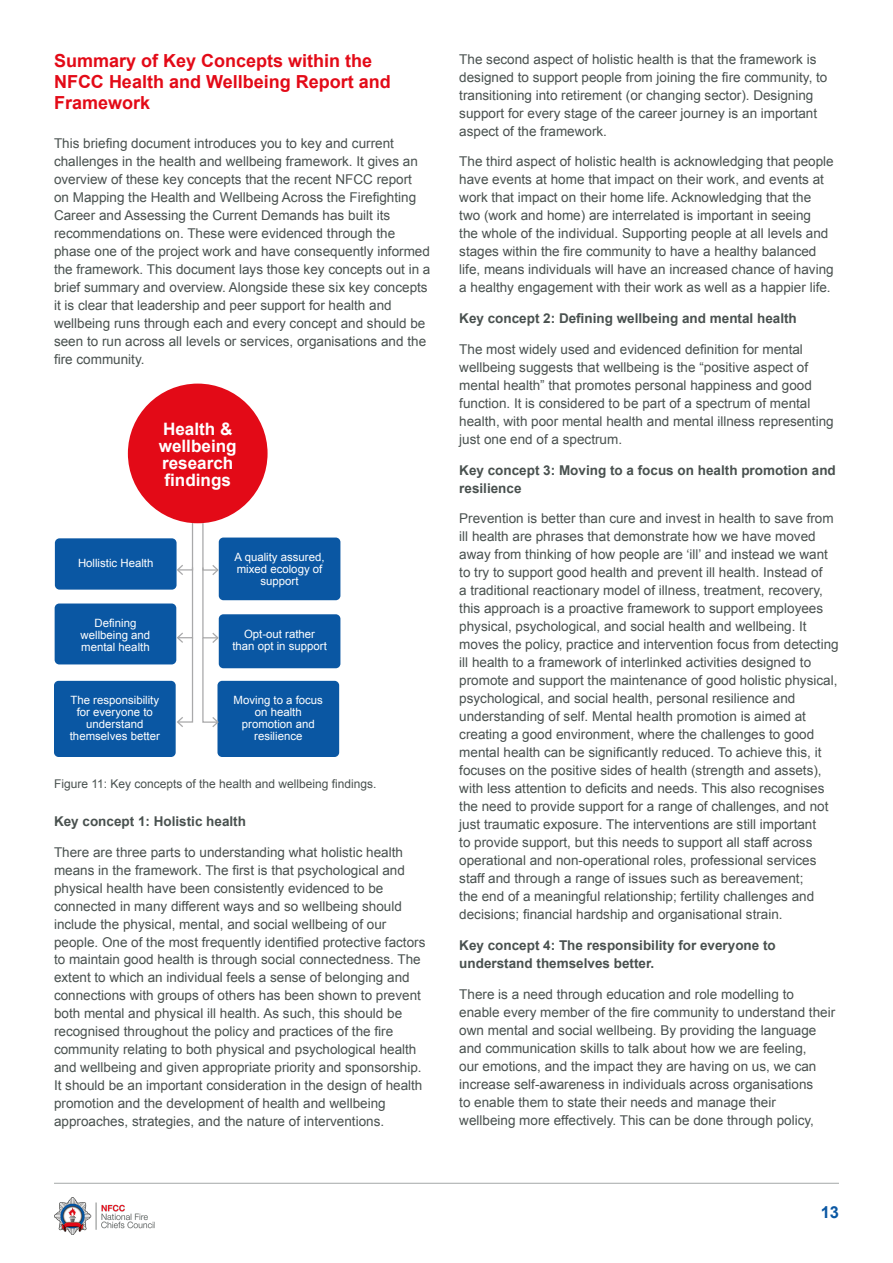
<style>
.page{position:relative;width:893px;height:1263px;background:#fff}
.page>*{position:absolute;margin:0;border:0;box-sizing:border-box;transform-origin:0 0}
.t1{font:700 18px/21px "Arial";color:#e30a17}
.t2{font:700 17.1px/17.1px "Arial";color:#fff;text-align:center}
.t3{font:700 16.5px "Arial";color:#0a57a3}
.t4{font:13.5px/18px "Arial";color:#49514f}
.t5{font:700 13.5px/18px "Arial";color:#49514f}
.t6{font:12px "Arial";color:#49514f}
.t7{font:11.4px/12px "Arial";color:#fff;text-align:center}
</style>
<div class="page">
<hr style="left:54px;top:1183px;width:785px;height:1px;background:#49514f">
<img style="left:54px;top:1197px;width:101px;height:37px">
<div style="left:55px;top:538px;width:122px;height:52px;background:#0a57a3;border-radius:5px"></div>
<div style="left:219px;top:537px;width:121px;height:63px;background:#0a57a3;border-radius:5px"></div>
<div style="left:219px;top:614px;width:121px;height:54px;background:#0a57a3;border-radius:5px"></div>
<div style="left:54px;top:681px;width:122px;height:76px;background:#0a57a3;border-radius:5px"></div>
<div style="left:217px;top:681px;width:122px;height:76px;background:#0a57a3;border-radius:5px"></div>
<div style="left:55px;top:603px;width:121px;height:61px;background:#0a57a3;border-radius:5px"></div>
<svg style="left:202px;top:522px;width:17px;height:205px"></svg>
<div style="left:128px;top:384px;width:140px;height:139px;background:#e30a17;border-radius:50%"></div>
<svg style="left:177px;top:522px;width:17px;height:205px"></svg>
<h1 class="t1" style="left:54px;top:51px;width:338px">Summary of Key Concepts within the<br>NFCC Health and Wellbeing Report and<br>Framework</h1>
<p class="t4" style="left:54px;top:135px;width:378px">This briefing document introduces you to key and current challenges in the health and wellbeing framework. It gives an overview of these key concepts that the recent NFCC report<br>on Mapping the Health and Wellbeing Across the Firefighting Career and Assessing the Current Demands has built its recommendations on. These were evidenced through the phase one of the project work and have consequently informed the framework. This document lays those key concepts out in a brief summary and overview. Alongside these six key concepts it is clear that leadership and peer support for health and wellbeing runs through each and every concept and should be seen to run across all levels or services, organisations and the fire community.</p>
<p class="t2" style="left:159px;top:421px;width:79px">Health &amp; wellbeing research findings</p>
<p class="t7" style="left:78px;top:557px;width:77px">Hollistic Health</p>
<p class="t7" style="left:235px;top:551px;width:92px">A quality assured, mixed ecology of support</p>
<p class="t7" style="left:81px;top:617px;width:71px">Defining wellbeing and mental health</p>
<p class="t7" style="left:232px;top:628px;width:96px">Opt-out rather than opt in support</p>
<p class="t7" style="left:70px;top:694px;width:92px">The responsibility for everyone to understand themselves better</p>
<p class="t7" style="left:234px;top:694px;width:91px">Moving to a focus on health promotion and resilience</p>
<p class="t6" style="left:54px;top:776px;width:324px">Figure 11: Key concepts of the health and wellbeing findings.</p>
<p class="t5" style="left:54px;top:812px;width:194px">Key concept 1: Holistic health</p>
<p class="t4" style="left:54px;top:843px;width:373px">There are three parts to understanding what holistic health means in the framework. The first is that psychological and physical health have been consistently evidenced to be connected in many different ways and so wellbeing should include the physical, mental, and social wellbeing of our people. One of the most frequently identified protective factors to maintain good health is through social connectedness. The extent to which an individual feels a sense of belonging and connections with groups of others has been shown to prevent both mental and physical ill health. As such, this should be recognised throughout the policy and practices of the fire community relating to both physical and psychological health and wellbeing and given appropriate priority and sponsorship.<br>It should be an important consideration in the design of health promotion and the development of health and wellbeing approaches, strategies, and the nature of interventions.</p>
<p class="t4" style="left:459px;top:50px;width:370px">The second aspect of holistic health is that the framework is designed to support people from joining the fire community, to transitioning into retirement (or changing sector). Designing support for every stage of the career journey is an important aspect of the framework.</p>
<p class="t4" style="left:459px;top:153px;width:376px">The third aspect of holistic health is acknowledging that people have events at home that impact on their work, and events at work that impact on their home life. Acknowledging that the two (work and home) are interrelated is important in seeing<br>the whole of the individual. Supporting people at all levels and stages within the fire community to have a healthy balanced life, means individuals will have an increased chance of having a healthy engagement with their work as well as a happier life.</p>
<p class="t5" style="left:459px;top:310px;width:339px">Key concept 2: Defining wellbeing and mental health</p>
<p class="t4" style="left:459px;top:340px;width:376px">The most widely used and evidenced definition for mental wellbeing suggests that wellbeing is the “positive aspect of mental health” that promotes personal happiness and good function. It is considered to be part of a spectrum of mental health, with poor mental health and mental illness representing just one end of a spectrum.</p>
<p class="t5" style="left:459px;top:461px;width:378px">Key concept 3: Moving to a focus on health promotion and resilience</p>
<p class="t4" style="left:459px;top:510px;width:381px">Prevention is better than cure and invest in health to save from ill health are phrases that demonstrate how we have moved away from thinking of how people are ‘ill’ and instead we want to try to support good health and prevent ill health. Instead of<br>a traditional reactionary model of illness, treatment, recovery, this approach is a proactive framework to support employees physical, psychological, and social health and wellbeing. It moves the policy, practice and intervention focus from detecting ill health to a framework of interlinked activities designed to promote and support the maintenance of good holistic physical, psychological, and social health, personal resilience and understanding of self. Mental health promotion is aimed at creating a good environment, where the challenges to good mental health can be significantly reduced. To achieve this, it focuses on the positive sides of health (strength and assets), with less attention to deficits and needs. This also recognises the need to provide support for a range of challenges, and not just traumatic exposure. The interventions are still important<br>to provide support, but this needs to support all staff across operational and non-operational roles, professional services staff and through a range of issues such as bereavement;<br>the end of a meaningful relationship; fertility challenges and decisions; financial hardship and organisational strain.</p>
<p class="t5" style="left:459px;top:937px;width:318px">Key concept 4: The responsibility for everyone to understand themselves better.</p>
<p class="t4" style="left:459px;top:985px;width:377px">There is a need through education and role modelling to enable every member of the fire community to understand their own mental and social wellbeing. By providing the language and communication skills to talk about how we are feeling,<br>our emotions, and the impact they are having on us, we can increase self-awareness in individuals across organisations<br>to enable them to state their needs and manage their wellbeing more effectively. This can be done through policy,</p>
<p class="t3" style="left:821px;top:1201px;width:20px">13</p>
</div>
